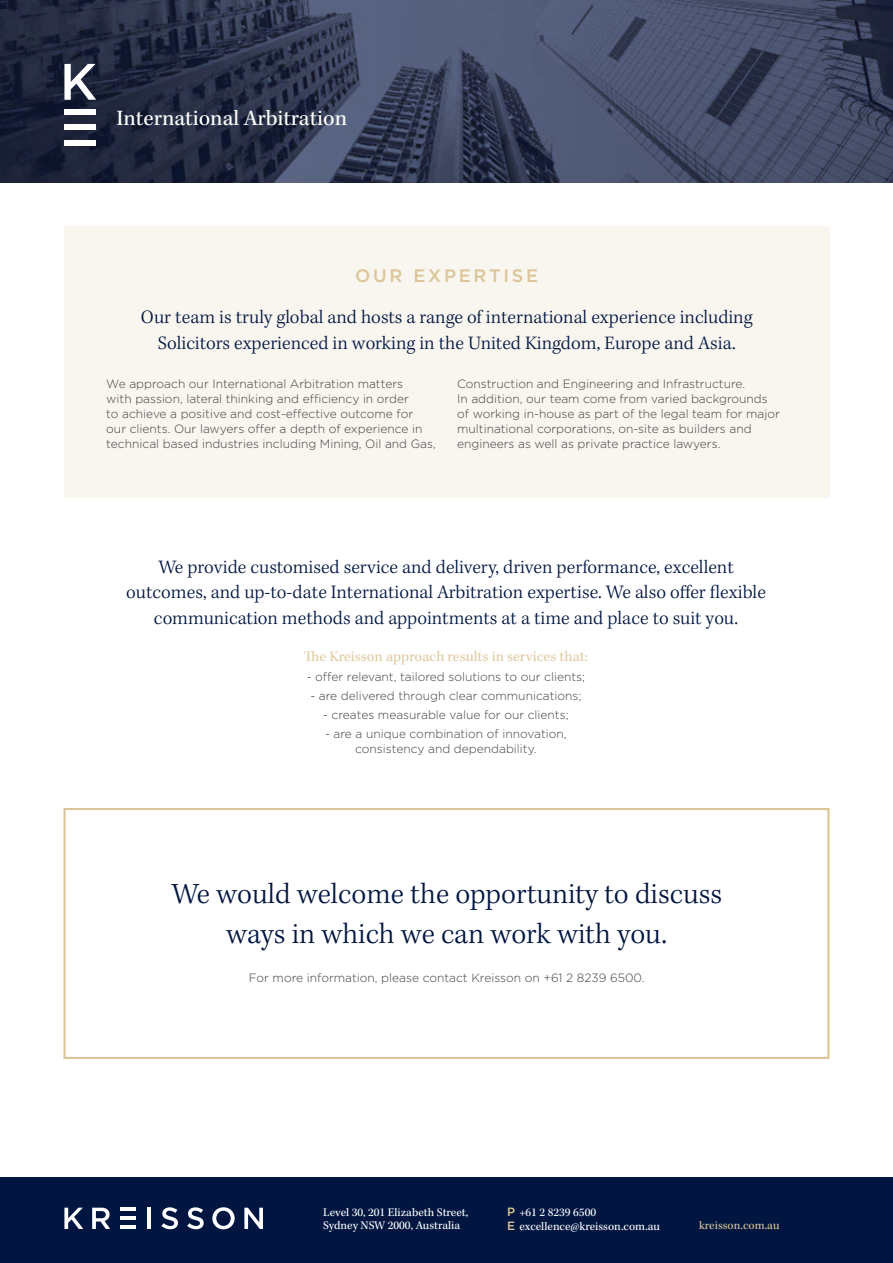
<style>
.page{position:relative;width:893px;height:1263px;background:#fff}
.page>*{position:absolute;margin:0;border:0;box-sizing:border-box;transform-origin:0 0}
.t1{font:300 30px/40.5px "Kepler Std";color:#001641;text-align:center}
.t2{font:22.5px "Kepler Std";color:#fff}
.t3{font:300 19.5px/25.5px "Kepler Std";color:#001641;text-align:center}
.t4{font:500 18px "Gotham";letter-spacing:.15em;color:#dcc699}
.t5{font:15px "Kepler Std";color:#dfcba2}
.t6{font:300 12px/15px "Gotham";color:#414042}
.t7{font:12px/13.5px "Kepler Std";color:#fff}
.t8{font:12px "Kepler Std";color:#dcc699}
.s1{font-family:"Gotham";font-weight:500;color:#dcc699}
</style>
<div class="page">
<img style="left:0;top:0;width:893px;height:183px">
<div style="left:64px;top:109px;width:32px;height:6px;background:#fff"></div>
<div style="left:64px;top:125px;width:32px;height:5px;background:#fff"></div>
<div style="left:64px;top:140px;width:32px;height:5px;background:#fff"></div>
<svg style="left:64px;top:64px;width:32px;height:36px"></svg>
<div style="left:63px;top:808px;width:766px;height:251px;border:2px solid #dcc699"></div>
<div style="left:64px;top:226px;width:766px;height:271px;background:#f9f5ef"></div>
<div style="left:0;top:1178px;width:893px;height:85px;background:#001641"></div>
<svg style="left:64px;top:1208px;width:19px;height:21px"></svg>
<svg style="left:92px;top:1208px;width:18px;height:21px"></svg>
<hr style="left:147px;top:1208px;width:4px;height:21px;background:#fff">
<svg style="left:161px;top:1207px;width:17px;height:22px"></svg>
<svg style="left:187px;top:1207px;width:17px;height:22px"></svg>
<svg style="left:212px;top:1207px;width:23px;height:22px"></svg>
<svg style="left:244px;top:1208px;width:19px;height:21px"></svg>
<hr style="left:120px;top:1208px;width:16px;height:3px;background:#fff">
<hr style="left:120px;top:1216px;width:16px;height:4px;background:#fff">
<hr style="left:120px;top:1225px;width:16px;height:4px;background:#fff">
<h2 class="t2" style="left:117px;top:106px;width:232px">International Arbitration</h2>
<h3 class="t4" style="left:355px;top:265px;width:184px">OUR EXPERTISE</h3>
<h3 class="t3" style="left:141px;top:305px;width:613px">Our team is truly global and hosts a range of international experience including<br>Solicitors experienced in working in the United Kingdom, Europe and Asia.</h3>
<p class="t6" style="left:106px;top:376px;width:331px">We approach our International Arbitration matters<br>with passion, lateral thinking and efficiency in order<br>to achieve a positive and cost-effective outcome for our clients. Our lawyers offer a depth of experience in technical based industries including Mining, Oil and Gas,</p>
<p class="t6" style="left:457px;top:376px;width:324px">Construction and Engineering and Infrastructure.<br>In addition, our team come from varied backgrounds of working in-house as part of the legal team for major multinational corporations, on-site as builders and engineers as well as private practice lawyers.</p>
<p class="t3" style="left:126px;top:555px;width:641px">We provide customised service and delivery, driven performance, excellent outcomes, and up-to-date International Arbitration expertise. We also offer flexible communication methods and appointments at a time and place to suit you.</p>
<p class="t5" style="left:304px;top:648px;width:286px">The Kreisson approach results in services that:</p>
<p class="t6" style="left:307px;top:669px;width:280px">- offer relevant, tailored solutions to our clients;</p>
<p class="t6" style="left:310px;top:688px;width:272px">- are delivered through clear communications;</p>
<p class="t6" style="left:323px;top:707px;width:247px">- creates measurable value for our clients;</p>
<p class="t6" style="left:325px;top:727px;width:243px;text-align:center">- are a unique combination of innovation, consistency and dependability.</p>
<h1 class="t1" style="left:171px;top:874px;width:552px">We would welcome the opportunity to discuss ways in which we can work with you.</h1>
<p class="t6" style="left:249px;top:970px;width:397px">For more information, please contact Kreisson on +61 2 8239 6500.</p>
<p class="t7" style="left:323px;top:1206px;width:147px">Level 30, 201 Elizabeth Street,<br>Sydney NSW 2000, Australia</p>
<p class="t7" style="left:507px;top:1206px;width:154px"><span class="s1">P</span> +61 2 8239 6500<br><span class="s1">E</span> excellence@kreisson.com.au</p>
<p class="t8" style="left:699px;top:1219px;width:82px">kreisson.com.au</p>
</div>
